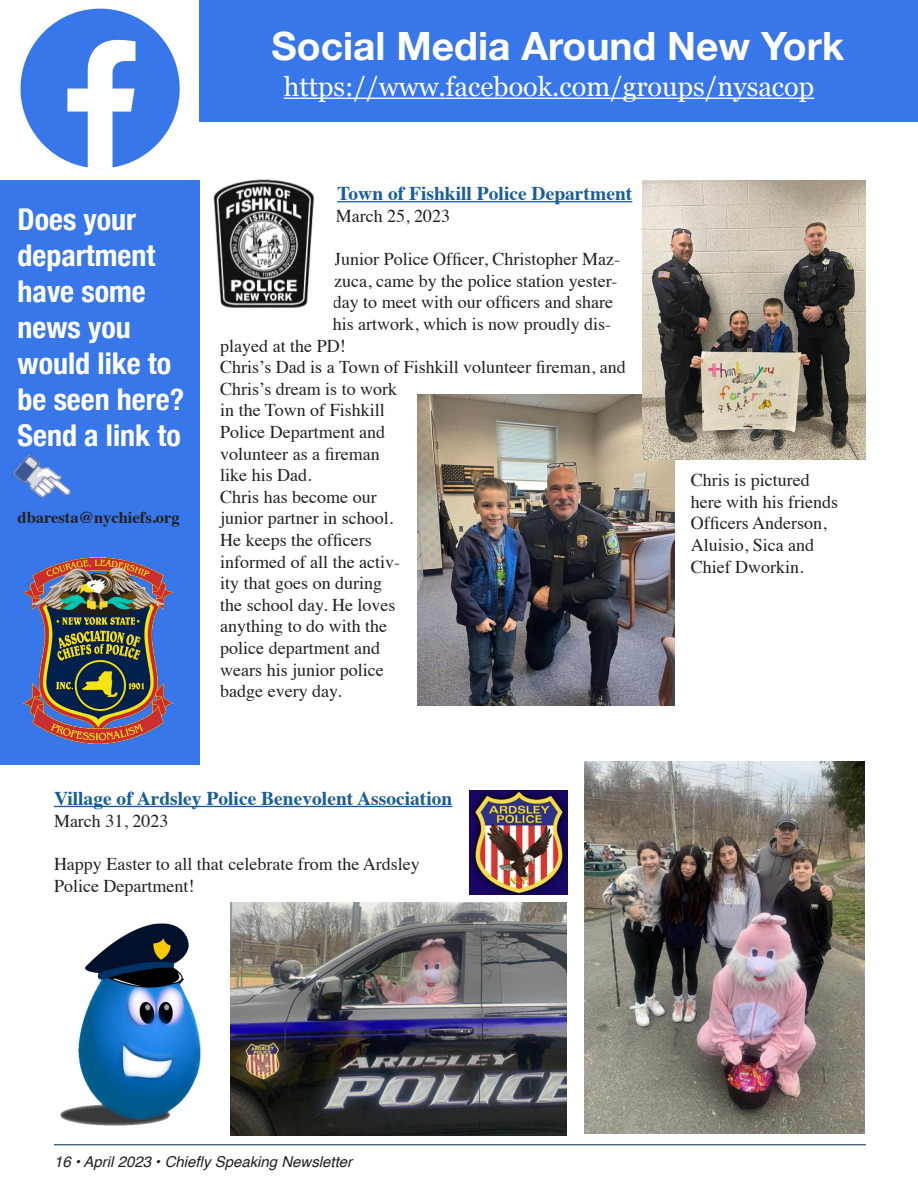
<style>
.page{position:relative;width:918px;height:1188px;background:#fff}
.page>*{position:absolute;margin:0;border:0;box-sizing:border-box;transform-origin:0 0}
.t1{font:700 39px "Helvetica Neue";color:#fff}
.t2{font:700 condensed 30px/36px "Helvetica Neue";color:#fff}
.t3{font:27px "Georgia";color:#fff}
.t4{font:700 19.5px "Times";color:#175d9e}
.t5{font:18px/21.6px "Times";color:#231f20}
.t6{font:700 16.5px "Times";color:#231f20}
.t7{font:italic 15px "Helvetica";color:#231f20}
</style>
<div class="page">
<hr style="left:54px;top:1144px;width:812px;height:1px;background:#04294b">
<img style="left:20px;top:8px;width:160px;height:160px">
<div style="left:200px;top:0;width:718px;height:122px;background:#3877ea"></div>
<div style="left:0;top:180px;width:200px;height:585px;background:#3877ea"></div>
<img style="left:23px;top:557px;width:150px;height:186px">
<img style="left:12px;top:454px;width:60px;height:45px">
<hr style="left:284px;top:98px;width:530px;height:1px;background:#fff">
<hr style="left:337px;top:201px;width:295px;height:1px;background:#175d9e">
<hr style="left:54px;top:806px;width:398px;height:1px;background:#175d9e">
<img style="left:417px;top:394px;width:257px;height:311px">
<img style="left:643px;top:180px;width:223px;height:279px">
<img style="left:213px;top:179px;width:125px;height:129px">
<img style="left:584px;top:761px;width:280px;height:373px">
<img style="left:230px;top:903px;width:337px;height:233px">
<img style="left:470px;top:791px;width:98px;height:103px">
<img style="left:60px;top:923px;width:141px;height:203px">
<p class="t1" style="left:272px;top:15px;width:574px">Social Media Around New York</p>
<p class="t2" style="left:18px;top:199px;width:168px">Does your department have some news you would like to be seen here?</p>
<p class="t2" style="left:18px;top:415px;width:165px">Send a link to</p>
<p class="t6" style="left:18px;top:502px;width:164px">dbaresta@nychiefs.org</p>
<p class="t3" style="left:284px;top:67px;width:532px">https://www.facebook.com/groups/nysacop</p>
<p class="t4" style="left:337px;top:175px;width:297px">Town of Fishkill Police Department</p>
<p class="t5" style="left:336px;top:204px;width:116px">March 25, 2023</p>
<p class="t5" style="left:334px;top:247px;width:287px">Junior Police Officer, Christopher Maz-</p>
<p class="t5" style="left:334px;top:268px;width:285px">zuca, came by the police station yester-</p>
<p class="t5" style="left:333px;top:290px;width:282px">day to meet with our officers and share</p>
<p class="t5" style="left:333px;top:312px;width:280px">his artwork, which is now proudly dis-</p>
<p class="t5" style="left:220px;top:333px;width:127px">played at the PD!</p>
<p class="t5" style="left:220px;top:355px;width:407px">Chris’s Dad is a Town of Fishkill volunteer fireman, and<br>Chris’s dream is to work<br>in the Town of Fishkill<br>Police Department and<br>volunteer as a fireman<br>like his Dad.</p>
<p class="t5" style="left:220px;top:484px;width:181px">Chris has become our junior partner in school.<br>He keeps the officers informed of all the activ&shy;ity that goes on during the school day. He loves anything to do with the police department and wears his junior police badge every day.</p>
<p class="t5" style="left:691px;top:468px;width:149px">Chris is pictured here with his friends<br>Officers Anderson,<br>Aluisio, Sica and<br>Chief Dworkin.</p>
<p class="t4" style="left:54px;top:780px;width:400px">Village of Ardsley Police Benevolent Association</p>
<p class="t5" style="left:54px;top:808px;width:116px">March 31, 2023</p>
<p class="t5" style="left:54px;top:852px;width:367px">Happy Easter to all that celebrate from the Ardsley<br>Police Department!</p>
<p class="t7" style="left:54px;top:1150px;width:300px">16 • April 2023 • Chiefly Speaking Newsletter</p>
</div>
